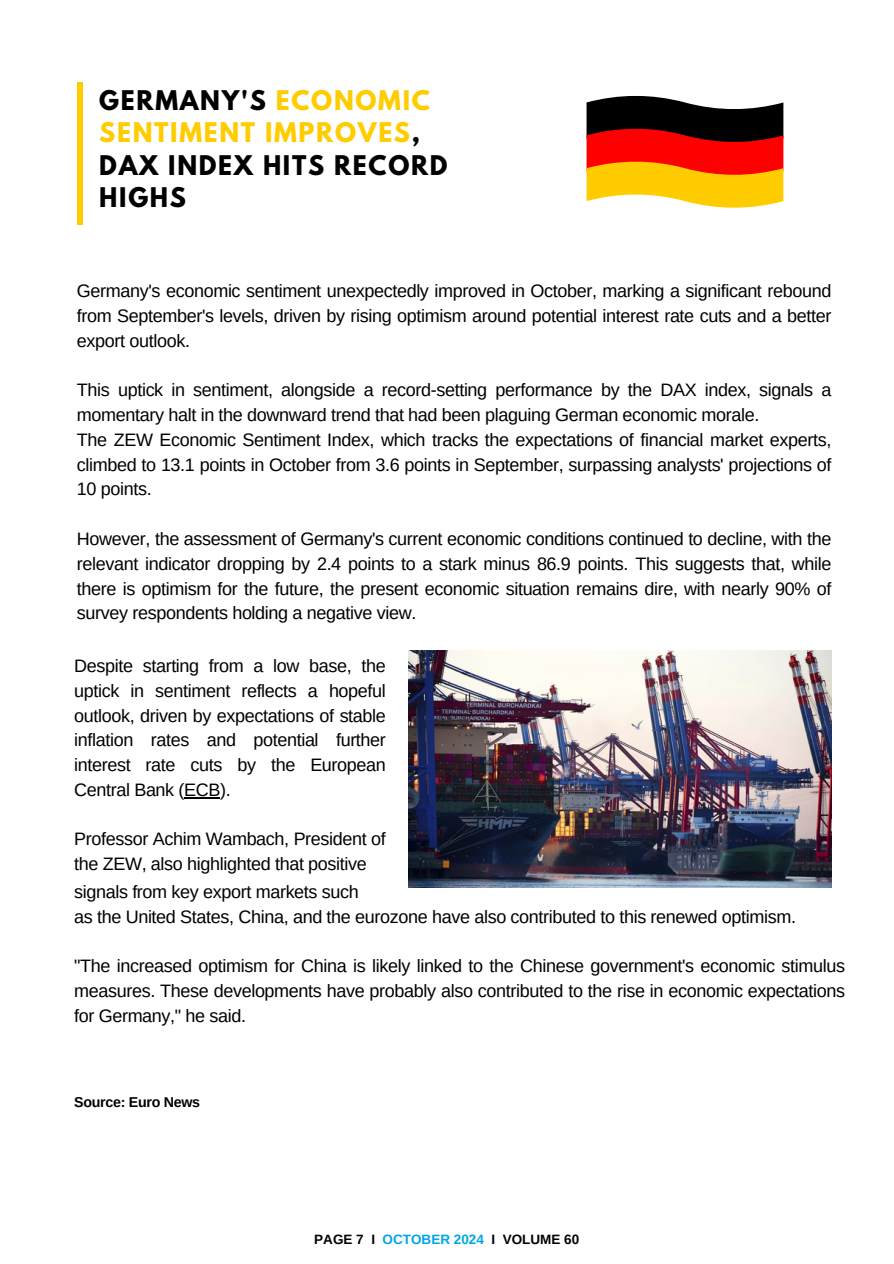
<style>
.page{position:relative;width:894px;height:1264px;background:#fff}
.page>*{position:absolute;margin:0;border:0;box-sizing:border-box;transform-origin:0 0}
.t1{font:700 24px/32.7px "League Spartan";letter-spacing:.07em;color:#000}
.t2{font:18px/24.8px "Arimo";letter-spacing:-.02em;color:#000;text-align:justify}
.t3{font:700 14.25px "Arimo";letter-spacing:-.02em;color:#000}
.t4{font:700 13.5px "Arimo";color:#000}
.s1{color:#fc0}
.s2{color:#00a6e3}
</style>
<div class="page">
<div style="left:77px;top:82px;width:6px;height:142px;background:#fc0"></div>
<svg style="left:586px;top:96px;width:197px;height:112px;background:#b45a1f"></svg>
<img style="left:408px;top:650px;width:423px;height:237px">
<hr style="left:184px;top:797px;width:36px;height:1px;background:#000">
<p class="t1" style="left:99px;top:87px;width:350px">GERMANY'S <span class="s1">ECONOMIC<br>SENTIMENT IMPROVES</span>,<br>DAX INDEX HITS RECORD<br>HIGHS</p>
<h2 class="t2" style="left:77px;top:279px;width:755px">Germany's economic sentiment unexpectedly improved in October, marking a significant rebound from September's levels, driven by rising optimism around potential interest rate cuts and a better export outlook.</h2>
<h2 class="t2" style="left:77px;top:378px;width:755px;text-align:left">This uptick in sentiment, alongside a record-setting performance by the DAX index, signals a momentary halt in the downward trend that had been plaguing German economic morale.<br>The ZEW Economic Sentiment Index, which tracks the expectations of financial market experts, climbed to 13.1 points in October from 3.6 points in September, surpassing analysts' projections of 10 points.</h2>
<h2 class="t2" style="left:77px;top:526px;width:755px">However, the assessment of Germany's current economic conditions continued to decline, with the relevant indicator dropping by 2.4 points to a stark minus 86.9 points. This suggests that, while there is optimism for the future, the present economic situation remains dire, with nearly 90% of survey respondents holding a negative view.</h2>
<h2 class="t2" style="left:74px;top:653px;width:313px">Despite starting from a low base, the uptick in sentiment reflects a hopeful outlook, driven by expectations of stable inflation rates and potential further interest rate cuts by the European Central Bank (ECB).</h2>
<h2 class="t2" style="left:74px;top:826px;width:313px">Professor Achim Wambach, President of the ZEW, also highlighted that positive</h2>
<h2 class="t2" style="left:74px;top:879px;width:723px">signals from key export markets such<br>as the United States, China, and the eurozone have also contributed to this renewed optimism.</h2>
<p class="t2" style="left:74px;top:953px;width:772px">"The increased optimism for China is likely linked to the Chinese government's economic stimulus measures. These developments have probably also contributed to the rise in economic expectations for Germany," he said.</p>
<h2 class="t3" style="left:74px;top:1093px;width:127px">Source: Euro News</h2>
<p class="t4" style="left:314px;top:1231px;width:266px">PAGE 7 I <span class="s2">OCTOBER 2024</span> I VOLUME 60</p>
</div>
